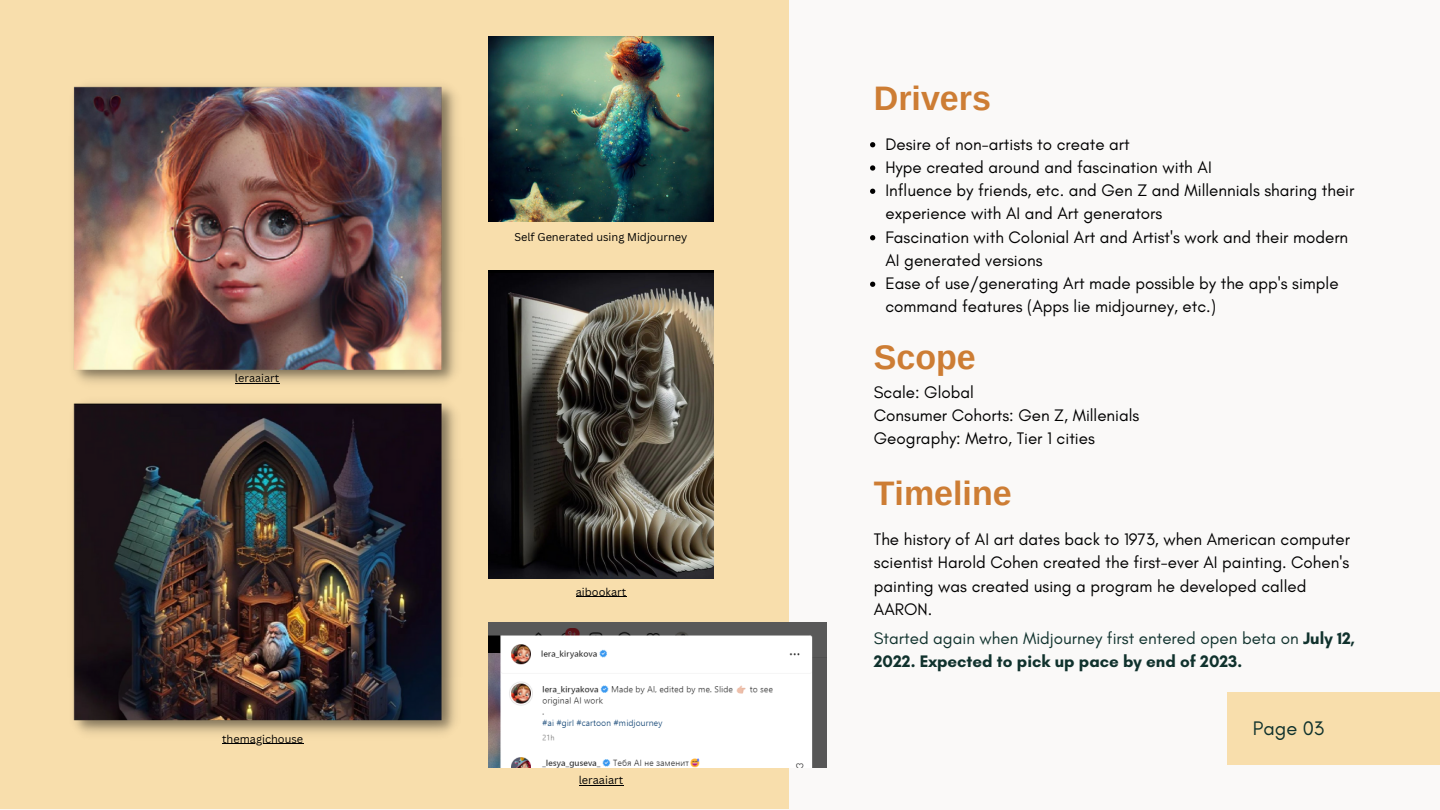
<style>
.page{position:relative;width:1440px;height:810px;background:#faf9f8}
.page>*{position:absolute;margin:0;border:0;box-sizing:border-box;transform-origin:0 0}
.t1{font:700 34px "Arimo";color:#cd7d34}
.t2{font:20px "Glacial Indifference";color:#10322d}
.t3{font:17px/23.2px "Glacial Indifference";color:#000}
.t4{font:17px/23.2px "Glacial Indifference";color:#10322d}
.t5{font:11px "Canva Sans";color:#000}
.s1{font-weight:700}
</style>
<div class="page">
<div style="left:0;top:0;width:788px;height:809px;background:#f8deac"></div>
<img style="left:73px;top:85px;width:441px;height:264px">
<img style="left:488px;top:37px;width:225px;height:184px">
<img style="left:488px;top:270px;width:225px;height:308px">
<img style="left:73px;top:349px;width:441px;height:419px">
<img style="left:488px;top:622px;width:339px;height:145px">
<div style="left:1228px;top:693px;width:212px;height:72px;background:#f8deac"></div>
<svg style="left:870px;top:142px;width:5px;height:5px"></svg>
<svg style="left:870px;top:165px;width:5px;height:6px"></svg>
<svg style="left:870px;top:189px;width:5px;height:5px"></svg>
<svg style="left:870px;top:235px;width:5px;height:5px"></svg>
<svg style="left:870px;top:282px;width:5px;height:5px"></svg>
<hr style="left:576px;top:596px;width:50px;height:1px;background:#000">
<hr style="left:222px;top:743px;width:81px;height:1px;background:#000">
<hr style="left:235px;top:383px;width:44px;height:1px;background:#000">
<hr style="left:579px;top:785px;width:44px;height:1px;background:#000">
<p class="t5" style="left:235px;top:370px;width:46px">leraaiart</p>
<p class="t5" style="left:222px;top:731px;width:83px">themagichouse</p>
<p class="t5" style="left:514px;top:230px;width:175px">Self Generated using Midjourney</p>
<p class="t5" style="left:576px;top:584px;width:52px">aibookart</p>
<p class="t5" style="left:579px;top:772px;width:46px">leraaiart</p>
<p class="t1" style="left:874px;top:79px;width:119px">Drivers</p>
<p class="t3" style="left:885px;top:132px;width:246px">Desire of non-artists to create art</p>
<p class="t3" style="left:885px;top:155px;width:328px">Hype created around and fascination with AI</p>
<p class="t3" style="left:885px;top:179px;width:471px">Influence by friends, etc. and Gen Z and Millennials sharing their experience with AI and Art generators</p>
<p class="t3" style="left:885px;top:225px;width:464px">Fascination with Colonial Art and Artist's work and their modern<br>AI generated versions</p>
<p class="t3" style="left:885px;top:272px;width:455px">Ease of use/generating Art made possible by the app's simple command features (Apps lie midjourney, etc.)</p>
<p class="t1" style="left:874px;top:338px;width:104px">Scope</p>
<p class="t3" style="left:874px;top:380px;width:102px">Scale: Global</p>
<p class="t3" style="left:874px;top:404px;width:267px">Consumer Cohorts: Gen Z, Millenials</p>
<p class="t3" style="left:874px;top:427px;width:223px">Geography: Metro, Tier 1 cities</p>
<p class="t1" style="left:874px;top:474px;width:139px">Timeline</p>
<p class="t3" style="left:874px;top:528px;width:478px">The history of AI art dates back to 1973, when American computer scientist Harold Cohen created the first-ever AI painting. Cohen's painting was created using a program he developed called AARON.</p>
<p class="t4" style="left:874px;top:626px;width:483px">Started again when Midjourney first entered open beta on <span class="s1">July 12,<br>2022. Expected to pick up pace by end of 2023.</span></p>
<p class="t2" style="left:1253px;top:716px;width:73px">Page 03</p>
</div>
